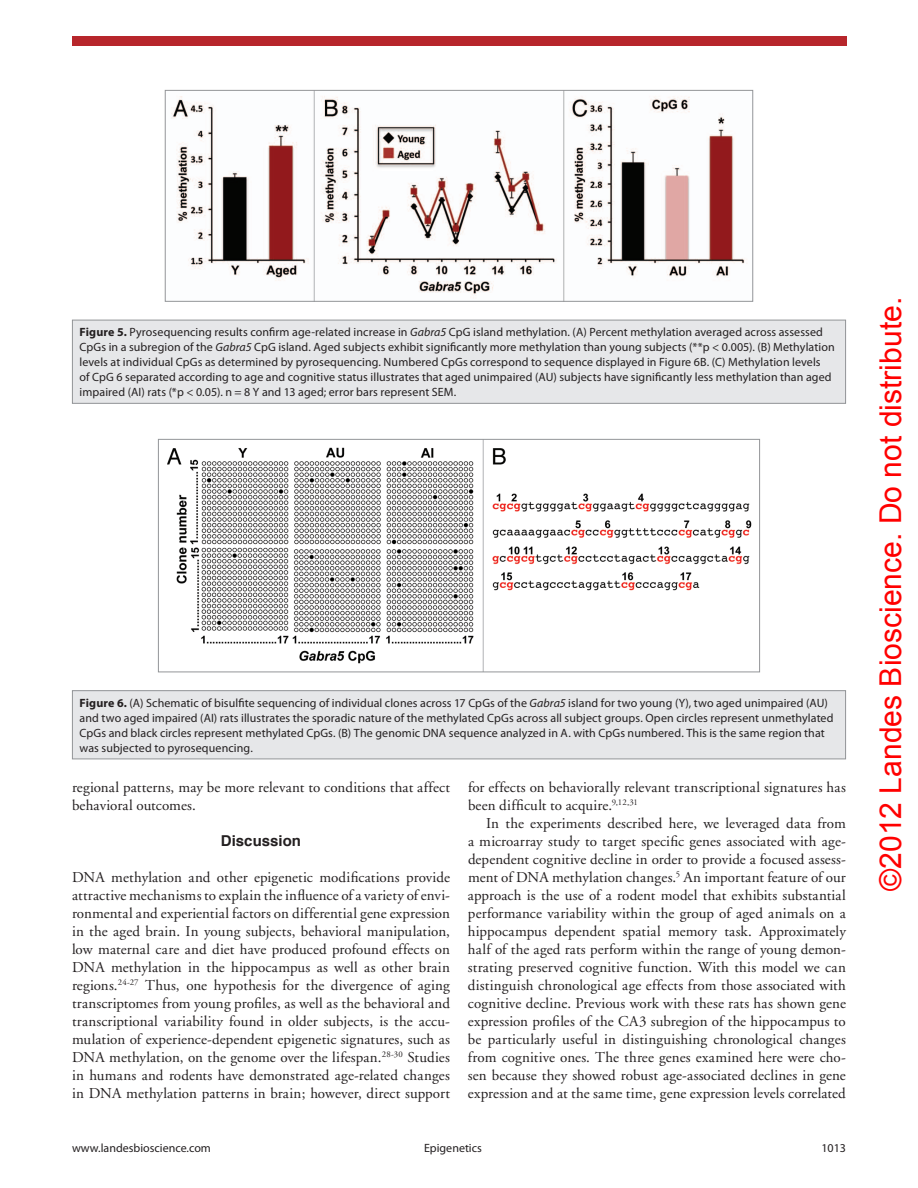
<style>
.page{position:relative;width:918px;height:1188px;background:#fff}
.page>*{position:absolute;margin:0;border:0;box-sizing:border-box;transform-origin:0 0}
.t1{font:30.15px "Arial";color:#f00}
.t2{font:15px/18px "Adobe Garamond";letter-spacing:.01em;color:#231f20}
.t3{font:700 15px "Helvetica";color:#231f20}
.t4{font:12px/15px "Myriad Pro";letter-spacing:.005em;color:#231f20}
.s1{font-weight:700}
.s2{font-style:italic}
</style>
<div class="page">
<div style="left:72px;top:36px;width:774px;height:10px;background:#b7262b"></div>
<div style="left:72px;top:320px;width:774px;height:83px;background:#e6e7e9"></div>
<div style="left:72px;top:320px;width:774px;height:84px;border:1px solid #939598"></div>
<div style="left:72px;top:691px;width:774px;height:68px;background:#e6e7e9"></div>
<div style="left:72px;top:690px;width:774px;height:69px;border:1px solid #939598"></div>
<img style="left:171px;top:92px;width:574px;height:208px">
<div style="left:165px;top:90px;width:588px;height:212px;border:1px solid #939598"></div>
<img style="left:167px;top:441px;width:585px;height:229px">
<div style="left:158px;top:439px;width:602px;height:233px;border:1px solid #939598"></div>
<p class="t4" style="left:80px;top:324px;width:757px"><span class="s1">Figure 5.</span> Pyrosequencing results confirm age-related increase in <span class="s2">Gabra5</span> CpG island methylation. (A) Percent methylation averaged across assessed CpGs in a subregion of the <span class="s2">Gabra5</span> CpG island. Aged subjects exhibit significantly more methylation than young subjects (**p &lt; 0.005). (B) Methylation levels at individual CpGs as determined by pyrosequencing. Numbered CpGs correspond to sequence displayed in Figure 6B. (C) Methylation levels<br>of CpG 6 separated according to age and cognitive status illustrates that aged unimpaired (AU) subjects have significantly less methylation than aged impaired (AI) rats (*p &lt; 0.05). n = 8 Y and 13 aged; error bars represent SEM.</p>
<p class="t4" style="left:80px;top:695px;width:756px"><span class="s1">Figure 6.</span> (A) Schematic of bisulfite sequencing of individual clones across 17 CpGs of the <span class="s2">Gabra5</span> island for two young (Y), two aged unimpaired (AU) and two aged impaired (AI) rats illustrates the sporadic nature of the methylated CpGs across all subject groups. Open circles represent unmethylated CpGs and black circles represent methylated CpGs. (B) The genomic DNA sequence analyzed in A. with CpGs numbered. This is the same region that was subjected to pyrosequencing.</p>
<p class="t2" style="left:72px;top:779px;width:379px">regional patterns, may be more relevant to conditions that affect behavioral outcomes.</p>
<p class="t3" style="left:221px;top:829px;width:82px">Discussion</p>
<p class="t2" style="left:72px;top:869px;width:380px;text-align:justify">DNA methylation and other epigenetic modifications provide attractive mechanisms to explain the influence of a variety of envi&shy;ronmental and experiential factors on differential gene expression in the aged brain. In young subjects, behavioral manipulation, low maternal care and diet have produced profound effects on DNA methylation in the hippocampus as well as other brain regions.<sup>24-27</sup> Thus, one hypothesis for the divergence of aging transcriptomes from young profiles, as well as the behavioral and transcriptional variability found in older subjects, is the accu&shy;mulation of experience-dependent epigenetic signatures, such as DNA methylation, on the genome over the lifespan.<sup>28-30</sup> Studies in humans and rodents have demonstrated age-related changes in DNA methylation patterns in brain; however, direct support</p>
<p class="t2" style="left:468px;top:779px;width:379px">for effects on behaviorally relevant transcriptional signatures has been difficult to acquire.<sup>9,12,31</sup></p>
<p class="t2" style="left:468px;top:815px;width:379px;text-align:justify;text-indent:18px">In the experiments described here, we leveraged data from a microarray study to target specific genes associated with age&shy;dependent cognitive decline in order to provide a focused assess&shy;ment of DNA methylation changes.<sup>5</sup> An important feature of our approach is the use of a rodent model that exhibits substantial performance variability within the group of aged animals on a hippocampus dependent spatial memory task. Approximately half of the aged rats perform within the range of young demon&shy;strating preserved cognitive function. With this model we can distinguish chronological age effects from those associated with cognitive decline. Previous work with these rats has shown gene expression profiles of the CA3 subregion of the hippocampus to be particularly useful in distinguishing chronological changes from cognitive ones. The three genes examined here were cho&shy;sen because they showed robust age-associated declines in gene expression and at the same time, gene expression levels correlated</p>
<p class="t4" style="left:72px;top:1140px;width:140px">www.landesbioscience.com</p>
<p class="t4" style="left:424px;top:1140px;width:59px">Epigenetics</p>
<p class="t4" style="left:821px;top:1140px;width:26px">1013</p>
<h1 class="t1" style="left:871px;top:891px;width:595px;rotate:-90deg">©2012 Landes Bioscience. Do not distribute.</h1>
</div>
